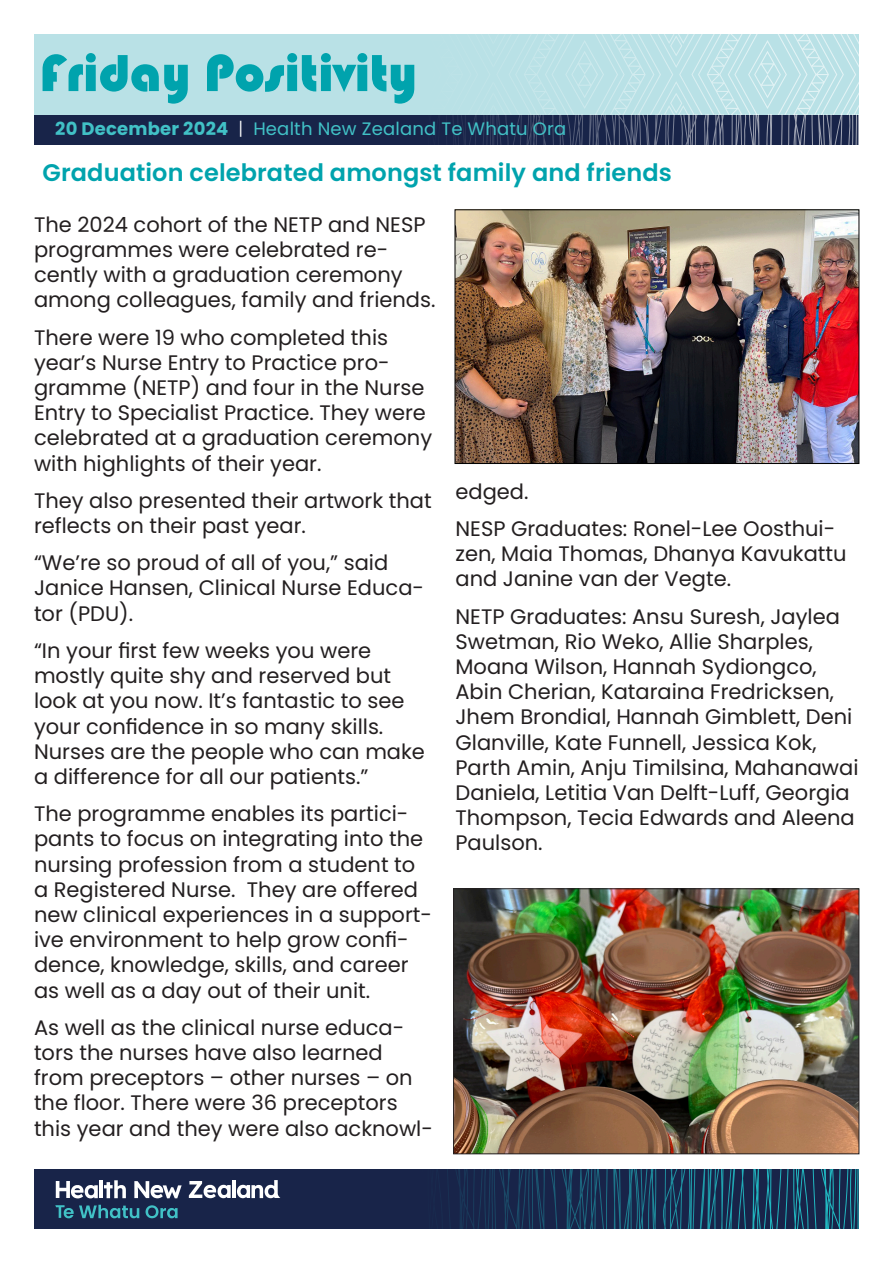
<style>
.page{position:relative;width:893px;height:1263px;background:#fff}
.page>*{position:absolute;margin:0;border:0;box-sizing:border-box;transform-origin:0 0}
.t1{font:54px "Bauhaus 93";color:#00a3ad}
.Chart_Head{font:600 24px "Poppins";letter-spacing:.005em;color:#00a3ad}
.t2{font:21px/25.2px "Poppins";color:#231f20}
.Chart_Head-2{font:18px "Poppins";letter-spacing:.01em;color:#41c1c6}
.s1{font-weight:700}
.s2{font-weight:300;color:#fff}
</style>
<div class="page">
<div style="left:34px;top:34px;width:825px;height:81px;background:#b9e1e6"></div>
<div style="left:34px;top:115px;width:825px;height:30px;background:#182449"></div>
<svg style="left:453px;top:34px;width:406px;height:111px"></svg>
<div style="left:34px;top:1169px;width:825px;height:60px;background:#182449"></div>
<svg style="left:55px;top:1169px;width:804px;height:60px"></svg>
<img style="left:457px;top:211px;width:400px;height:251px">
<div style="left:455px;top:209px;width:404px;height:255px;border:1px solid #000"></div>
<img style="left:455px;top:890px;width:402px;height:262px">
<div style="left:453px;top:888px;width:406px;height:266px;border:1px solid #231f20"></div>
<p class="t1" style="left:40px;top:43px;width:379px">Friday Positivity</p>
<p class="Chart_Head-2" style="left:55px;top:118px;width:512px"><span class="s1">20 December 2024</span> <span class="s2">|</span> Health New Zealand Te Whatu Ora</p>
<p class="Chart_Head" style="left:43px;top:159px;width:631px">Graduation celebrated amongst family and friends</p>
<p class="t2" style="left:34px;top:212px;width:403px">The 2024 cohort of the NETP and NESP programmes were celebrated re&shy;cently with a graduation ceremony among colleagues, family and friends.</p>
<p class="t2" style="left:34px;top:325px;width:400px">There were 19 who completed this year’s Nurse Entry to Practice pro&shy;gramme (NETP) and four in the Nurse Entry to Specialist Practice. They were celebrated at a graduation ceremony with highlights of their year.</p>
<p class="t2" style="left:34px;top:488px;width:399px">They also presented their artwork that reflects on their past year.</p>
<p class="t2" style="left:34px;top:550px;width:392px">“We’re so proud of all of you,” said<br>Janice Hansen, Clinical Nurse Educa&shy;tor (PDU).</p>
<p class="t2" style="left:34px;top:638px;width:392px">“In your first few weeks you were mostly quite shy and reserved but look at you now. It’s fantastic to see your confidence in so many skills.<br>Nurses are the people who can make a difference for all our patients.”</p>
<p class="t2" style="left:34px;top:801px;width:400px">The programme enables its partici&shy;pants to focus on integrating into the nursing profession from a student to a Registered Nurse. They are offered new clinical experiences in a support&shy;ive environment to help grow confi&shy;dence, knowledge, skills, and career as well as a day out of their unit.</p>
<p class="t2" style="left:34px;top:1015px;width:400px">As well as the clinical nurse educa&shy;tors the nurses have also learned from preceptors – other nurses – on the floor. There were 36 preceptors this year and they were also acknowl-</p>
<p class="t2" style="left:455px;top:479px;width:75px">edged.</p>
<p class="t2" style="left:455px;top:516px;width:393px">NESP Graduates: Ronel-Lee Oosthui&shy;zen, Maia Thomas, Dhanya Kavukattu and Janine van der Vegte.</p>
<p class="t2" style="left:455px;top:604px;width:405px">NETP Graduates: Ansu Suresh, Jaylea Swetman, Rio Weko, Allie Sharples, Moana Wilson, Hannah Sydiongco, Abin Cherian, Kataraina Fredricksen, Jhem Brondial, Hannah Gimblett, Deni Glanville, Kate Funnell, Jessica Kok, Parth Amin, Anju Timilsina, Mahanawai Daniela, Letitia Van Delft-Luff, Georgia Thompson, Tecia Edwards and Aleena Paulson.</p>
</div>
